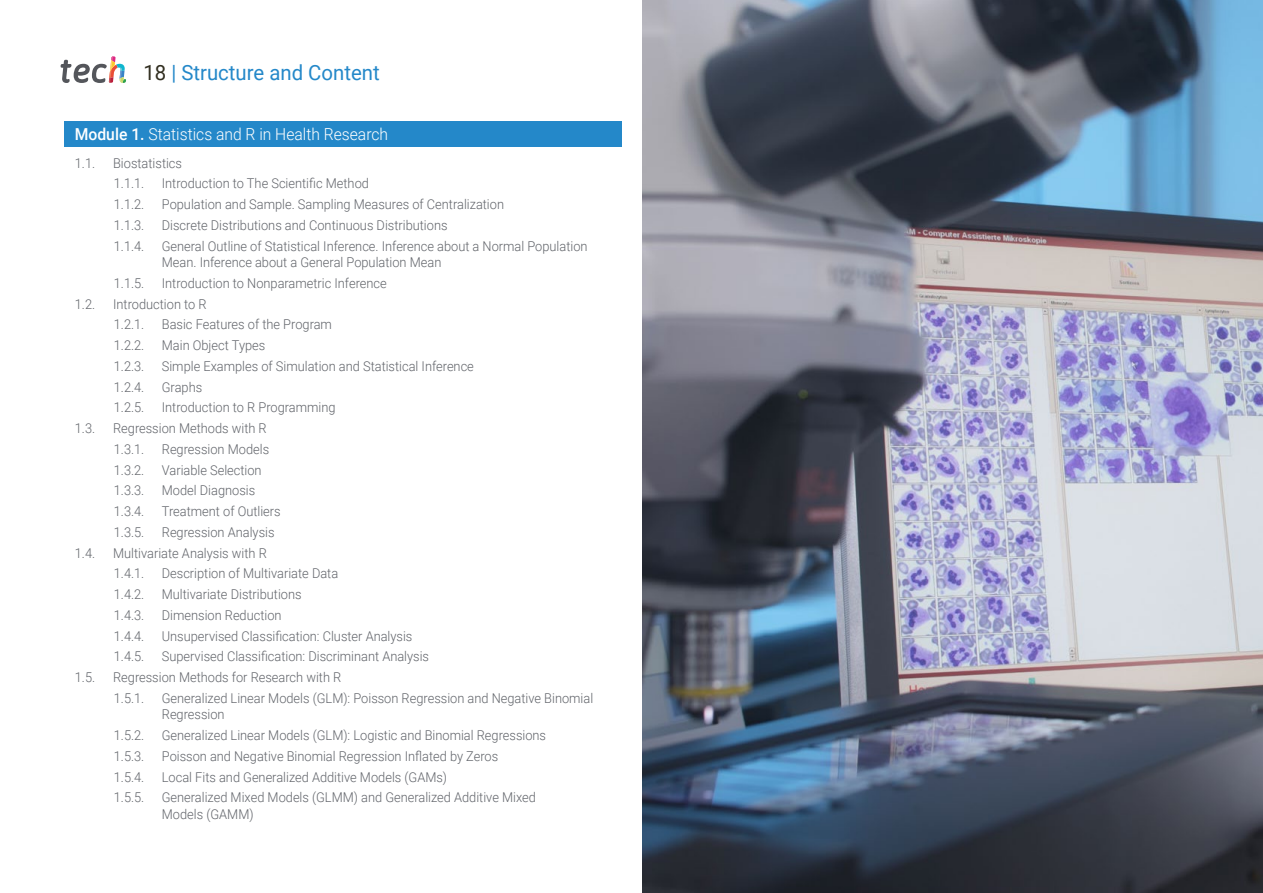
<style>
.page{position:relative;width:1263px;height:893px;background:#fff}
.page>*{position:absolute;margin:0;border:0;box-sizing:border-box;transform-origin:0 0}
.t1{font:21px "Roboto";color:#2488c9}
.t2{font:300 16.5px "Roboto";color:#fff;scale:.95 1}
.t3{font:300 13.5px/20.7px "Roboto";color:#61646a;scale:.95 1}
.s1{color:#312e20}
.s2{font-weight:500}
</style>
<div class="page">
<div style="left:64px;top:122px;width:557px;height:25px;background:#2488c9"></div>
<svg style="left:61px;top:56px;width:65px;height:27px"></svg>
<img style="left:642px;top:0;width:621px;height:893px">
<h1 class="t1" style="left:144px;top:57px;width:238px"><span class="s1">18</span> | Structure and Content</h1>
<p class="t2" style="left:75px;top:123px;width:331px"><span class="s2">Module 1.</span> Statistics and R in Health Research</p>
<p class="t3" style="left:75px;top:152px;width:23px">1.1.</p>
<p class="t3" style="left:113px;top:152px;width:74px">Biostatistics<br>1.1.1.</p>
<p class="t3" style="left:162px;top:173px;width:219px">Introduction to The Scientific Method</p>
<p class="t3" style="left:114px;top:193px;width:34px">1.1.2.</p>
<p class="t3" style="left:162px;top:193px;width:362px">Population and Sample. Sampling Measures of Centralization</p>
<p class="t3" style="left:114px;top:214px;width:34px">1.1.3.</p>
<p class="t3" style="left:162px;top:214px;width:302px">Discrete Distributions and Continuous Distributions</p>
<p class="t3" style="left:114px;top:235px;width:34px">1.1.4.</p>
<p class="t3" style="left:162px;top:237px;width:450px;line-height:16.5px">General Outline of Statistical Inference. Inference about a Normal Population<br>Mean. Inference about a General Population Mean</p>
<p class="t3" style="left:114px;top:272px;width:34px">1.1.5.</p>
<p class="t3" style="left:162px;top:272px;width:238px">Introduction to Nonparametric Inference</p>
<p class="t3" style="left:75px;top:293px;width:23px">1.2.</p>
<p class="t3" style="left:113px;top:293px;width:100px">Introduction to R<br>1.2.1.</p>
<p class="t3" style="left:162px;top:314px;width:181px">Basic Features of the Program</p>
<p class="t3" style="left:114px;top:334px;width:34px">1.2.2.</p>
<p class="t3" style="left:162px;top:334px;width:110px">Main Object Types</p>
<p class="t3" style="left:114px;top:355px;width:34px">1.2.3.</p>
<p class="t3" style="left:162px;top:355px;width:330px">Simple Examples of Simulation and Statistical Inference</p>
<p class="t3" style="left:114px;top:376px;width:34px">1.2.4.</p>
<p class="t3" style="left:162px;top:376px;width:44px">Graphs</p>
<p class="t3" style="left:114px;top:397px;width:34px">1.2.5.</p>
<p class="t3" style="left:162px;top:397px;width:184px">Introduction to R Programming</p>
<p class="t3" style="left:75px;top:417px;width:23px">1.3.</p>
<p class="t3" style="left:113px;top:417px;width:163px">Regression Methods with R<br>1.3.1.</p>
<p class="t3" style="left:162px;top:438px;width:114px">Regression Models</p>
<p class="t3" style="left:114px;top:459px;width:34px">1.3.2.</p>
<p class="t3" style="left:162px;top:459px;width:107px">Variable Selection</p>
<p class="t3" style="left:114px;top:480px;width:34px">1.3.3.</p>
<p class="t3" style="left:162px;top:480px;width:100px">Model Diagnosis</p>
<p class="t3" style="left:114px;top:500px;width:34px">1.3.4.</p>
<p class="t3" style="left:162px;top:500px;width:127px">Treatment of Outliers</p>
<p class="t3" style="left:114px;top:521px;width:34px">1.3.5.</p>
<p class="t3" style="left:162px;top:521px;width:120px">Regression Analysis</p>
<p class="t3" style="left:75px;top:542px;width:23px">1.4.</p>
<p class="t3" style="left:113px;top:542px;width:163px">Multivariate Analysis with R<br>1.4.1.</p>
<p class="t3" style="left:162px;top:563px;width:187px">Description of Multivariate Data</p>
<p class="t3" style="left:114px;top:583px;width:34px">1.4.2.</p>
<p class="t3" style="left:162px;top:583px;width:149px">Multivariate Distributions</p>
<p class="t3" style="left:114px;top:604px;width:34px">1.4.3.</p>
<p class="t3" style="left:162px;top:604px;width:128px">Dimension Reduction</p>
<p class="t3" style="left:114px;top:625px;width:34px">1.4.4.</p>
<p class="t3" style="left:162px;top:625px;width:265px">Unsupervised Classification: Cluster Analysis</p>
<p class="t3" style="left:114px;top:646px;width:34px">1.4.5.</p>
<p class="t3" style="left:162px;top:646px;width:283px">Supervised Classification: Discriminant Analysis</p>
<p class="t3" style="left:75px;top:666px;width:23px">1.5.</p>
<p class="t3" style="left:113px;top:666px;width:242px">Regression Methods for Research with R<br>1.5.1.</p>
<p class="t3" style="left:162px;top:689px;width:456px;line-height:16.5px">Generalized Linear Models (GLM): Poisson Regression and Negative Binomial<br>Regression</p>
<p class="t3" style="left:114px;top:724px;width:34px">1.5.2.</p>
<p class="t3" style="left:162px;top:724px;width:406px">Generalized Linear Models (GLM): Logistic and Binomial Regressions</p>
<p class="t3" style="left:114px;top:745px;width:34px">1.5.3.</p>
<p class="t3" style="left:162px;top:745px;width:356px">Poisson and Negative Binomial Regression Inflated by Zeros</p>
<p class="t3" style="left:114px;top:766px;width:34px">1.5.4.</p>
<p class="t3" style="left:162px;top:766px;width:302px">Local Fits and Generalized Additive Models (GAMs)</p>
<p class="t3" style="left:114px;top:787px;width:34px">1.5.5.</p>
<p class="t3" style="left:162px;top:789px;width:395px;line-height:16.5px">Generalized Mixed Models (GLMM) and Generalized Additive Mixed<br>Models (GAMM)</p>
</div>
